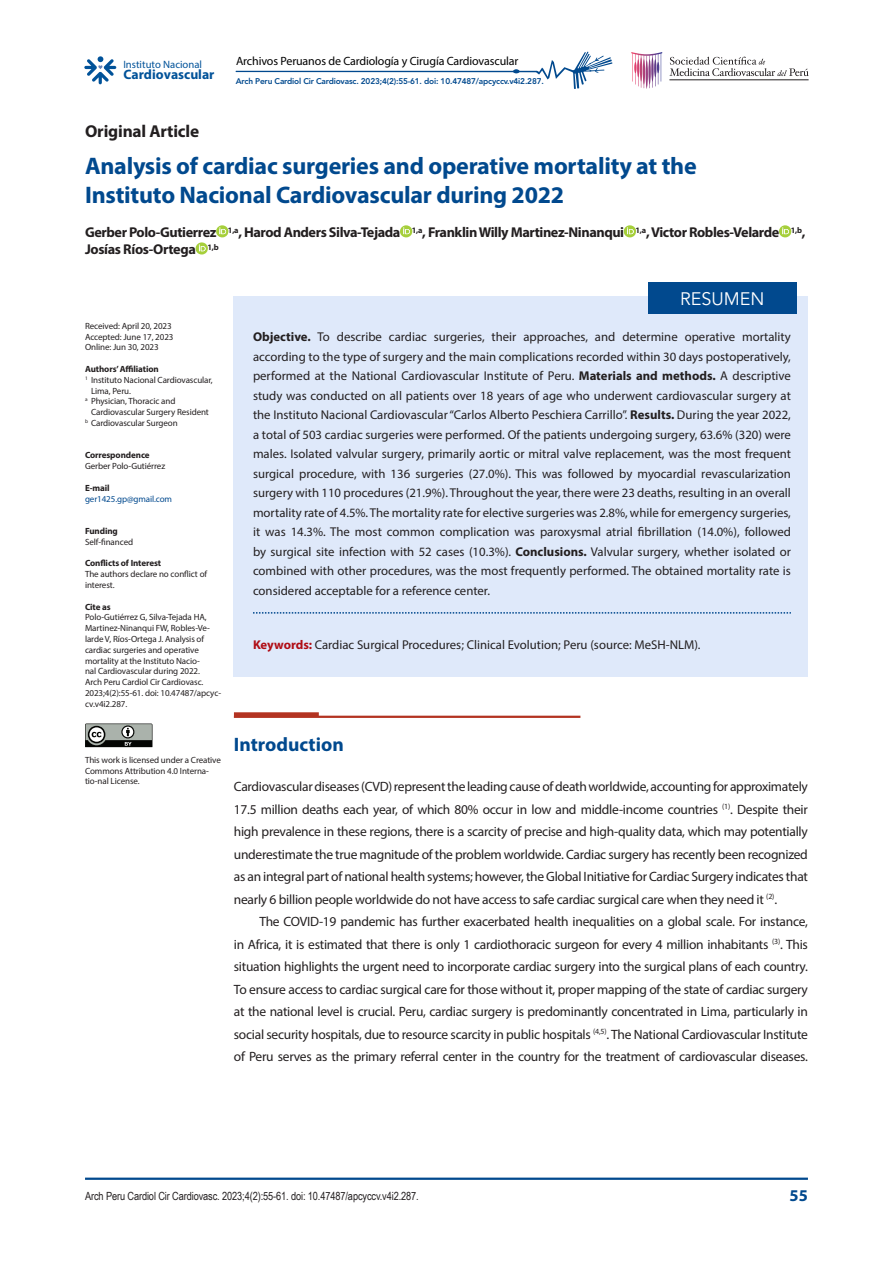
<style>
.page{position:relative;width:893px;height:1263px;background:#fff}
.page>*{position:absolute;margin:0;border:0;box-sizing:border-box;transform-origin:0 0}
.TITULO{font:700 24px "Myriad Pro";letter-spacing:-.01em;color:#01498e}
.SUBTITULO{font:700 19.5px "Myriad Pro";color:#01498e}
.t1{font:18px "Avenir LT Std";color:#fff}
.TITULO-2{font:700 17.25px "Myriad Pro";letter-spacing:-.01em;color:#231f20}
.t2{font:700 16.5px "Myriad Pro";color:#01498e}
.AUTOR{font:700 14.25px "Myriad Pro";letter-spacing:-.03em;color:#231f20}
.t3{font:700 13.65px "Myriad Pro";color:#005299}
.TEXTO_GENERAL{font:13.5px/22.5px "Myriad Pro";letter-spacing:-.02em;color:#231f20;text-align:justify}
._1_ER_PARRAFO_TEXTO{font:13.5px/22.5px "Myriad Pro";letter-spacing:-.02em;color:#231f20;text-align:justify}
.TEXTO_RESUMEN{font:12.75px/19.5px "Myriad Pro";color:#231f20;text-align:justify}
.t4{font:12px "Myriad Pro";letter-spacing:-.01em;color:#000}
.t5{font:11.25px "Arial Narrow";letter-spacing:-.01em;color:#231f20}
.t6{font:10.65px "Myriad Pro";color:#005299}
.TEXTO_RECIBIDO_Y_APR{font:9px/10.8px "Myriad Pro";letter-spacing:-.01em;color:#231f20}
.TEXTO_RECIBIDO_Y_APR-2{font:700 9px "Myriad Pro";letter-spacing:-.01em;color:#231f20}
.TEXTO_RECIBIDO_Y_APR-3{font:9px "Myriad Pro";letter-spacing:-.01em;color:#01498e}
.t7{font:800 8.25px "Avenir LT Std";letter-spacing:-.02em;color:#01498e}
.s1{font-weight:700}
.s2{font-weight:700;color:#b00d15}
</style>
<div class="page">
<hr style="left:85px;top:1177px;width:723px;height:3px;background:#01498e">
<svg style="left:235px;top:52px;width:377px;height:37px"></svg>
<svg style="left:669px;top:57px;width:140px;height:19px"></svg>
<hr style="left:669px;top:80px;width:140px;height:1px;background:#231f20">
<svg style="left:631px;top:52px;width:31px;height:37px"></svg>
<svg style="left:84px;top:56px;width:32px;height:28px"></svg>
<div style="left:234px;top:296px;width:574px;height:380px;background:#dfe9fa"></div>
<div style="left:648px;top:283px;width:148px;height:31px;background:#01498e"></div>
<svg style="left:253px;top:612px;width:538px;height:2px"></svg>
<svg style="left:85px;top:723px;width:68px;height:25px;background:#7c807c"></svg>
<svg style="left:216px;top:225px;width:13px;height:12px"></svg>
<svg style="left:400px;top:225px;width:12px;height:12px"></svg>
<svg style="left:623px;top:225px;width:13px;height:12px"></svg>
<svg style="left:779px;top:225px;width:12px;height:12px"></svg>
<svg style="left:195px;top:242px;width:13px;height:13px"></svg>
<svg style="left:234px;top:712px;width:346px;height:6px"></svg>
<p class="t6" style="left:123px;top:58px;width:80px">Instituto Nacional</p>
<p class="t3" style="left:123px;top:65px;width:93px">Cardiovascular</p>
<p class="t4" style="left:236px;top:54px;width:284px">Archivos Peruanos de Cardiología y Cirugía Cardiovascular</p>
<p class="t7" style="left:236px;top:76px;width:309px">Arch Peru Cardiol Cir Cardiovasc. 2023;4(2):55-61. doi: 10.47487/apcyccv.v4i2.287.</p>
<p class="TITULO-2" style="left:85px;top:120px;width:116px">Original Article</p>
<p class="TITULO" style="left:85px;top:151px;width:613px">Analysis of cardiac surgeries and operative mortality at the</p>
<p class="TITULO" style="left:85px;top:179px;width:481px">Instituto Nacional Cardiovascular during 2022</p>
<p class="AUTOR" style="left:85px;top:223px;width:722px">Gerber Polo-Gutierrez <sup>1,a</sup>, Harod Anders Silva-Tejada <sup>1,a</sup>, Franklin Willy Martinez-Ninanqui <sup>1,a</sup>, Victor Robles-Velarde <sup>1,b</sup>,</p>
<p class="AUTOR" style="left:85px;top:240px;width:135px">Josías Ríos-Ortega <sup>1,b</sup></p>
<p class="TEXTO_RECIBIDO_Y_APR" style="left:85px;top:320px;width:88px">Received: April 20, 2023</p>
<p class="TEXTO_RECIBIDO_Y_APR" style="left:85px;top:331px;width:90px">Accepted: June 17, 2023</p>
<p class="TEXTO_RECIBIDO_Y_APR" style="left:85px;top:342px;width:75px">Online: Jun 30, 2023</p>
<p class="TEXTO_RECIBIDO_Y_APR-2" style="left:85px;top:363px;width:75px">Authors’ Affiliation</p>
<p class="TEXTO_RECIBIDO_Y_APR" style="left:91px;top:374px;width:123px;text-indent:-6px"><sup>1</sup> Instituto Nacional Cardiovascular,<br>Lima, Peru.</p>
<p class="TEXTO_RECIBIDO_Y_APR" style="left:91px;top:396px;width:119px;text-indent:-6px"><sup>a</sup> Physician, Thoracic and<br>Cardiovascular Surgery Resident</p>
<p class="TEXTO_RECIBIDO_Y_APR" style="left:85px;top:417px;width:94px"><sup>b</sup> Cardiovascular Surgeon</p>
<p class="TEXTO_RECIBIDO_Y_APR-2" style="left:85px;top:449px;width:66px">Correspondence</p>
<p class="TEXTO_RECIBIDO_Y_APR" style="left:85px;top:461px;width:82px">Gerber Polo-Gutiérrez</p>
<p class="TEXTO_RECIBIDO_Y_APR-2" style="left:85px;top:482px;width:26px">E-mail</p>
<p class="TEXTO_RECIBIDO_Y_APR-3" style="left:85px;top:493px;width:89px">ger1425.gp@gmail.com</p>
<p class="TEXTO_RECIBIDO_Y_APR-2" style="left:85px;top:525px;width:34px">Funding</p>
<p class="TEXTO_RECIBIDO_Y_APR" style="left:85px;top:536px;width:50px">Self-financed</p>
<p class="TEXTO_RECIBIDO_Y_APR-2" style="left:85px;top:557px;width:78px">Conflicts of Interest</p>
<p class="TEXTO_RECIBIDO_Y_APR" style="left:85px;top:569px;width:124px">The authors declare no conflict of interest.</p>
<p class="TEXTO_RECIBIDO_Y_APR-2" style="left:85px;top:601px;width:27px">Cite as</p>
<p class="TEXTO_RECIBIDO_Y_APR" style="left:85px;top:612px;width:138px">Polo-Gutiérrez G, Silva-Tejada HA, Martinez-Ninanqui FW, Robles-Ve&shy;larde V, Ríos-Ortega J. Analysis of cardiac surgeries and operative mortality at the Instituto Nacio-<br>nal Cardiovascular during 2022.<br>Arch Peru Cardiol Cir Cardiovasc.<br>2023;4(2):55-61. doi: 10.47487/apcyc&shy;cv.v4i2.287.</p>
<p class="TEXTO_RECIBIDO_Y_APR" style="left:85px;top:754px;width:137px">This work is licensed under a Creative<br>Commons Attribution 4.0 Interna&shy;tio-nal License.</p>
<p class="t1" style="left:680px;top:289px;width:86px">RESUMEN</p>
<p class="TEXTO_RESUMEN" style="left:253px;top:327px;width:539px"><span class="s1">Objective.</span> To describe cardiac surgeries, their approaches, and determine operative mortality according to the type of surgery and the main complications recorded within 30 days postoperatively, performed at the National Cardiovascular Institute of Peru. <span class="s1">Materials and methods.</span> A descriptive study was conducted on all patients over 18 years of age who underwent cardiovascular surgery at the Instituto Nacional Cardiovascular “Carlos Alberto Peschiera Carrillo”. <span class="s1">Results.</span> During the year 2022, a total of 503 cardiac surgeries were performed. Of the patients undergoing surgery, 63.6% (320) were males. Isolated valvular surgery, primarily aortic or mitral valve replacement, was the most frequent surgical procedure, with 136 surgeries (27.0%). This was followed by myocardial revascularization surgery with 110 procedures (21.9%). Throughout the year, there were 23 deaths, resulting in an overall mortality rate of 4.5%. The mortality rate for elective surgeries was 2.8%, while for emergency surgeries, it was 14.3%. The most common complication was paroxysmal atrial fibrillation (14.0%), followed by surgical site infection with 52 cases (10.3%). <span class="s1">Conclusions.</span> Valvular surgery, whether isolated or combined with other procedures, was the most frequently performed. The obtained mortality rate is considered acceptable for a reference center.</p>
<p class="TEXTO_RESUMEN" style="left:253px;top:634px;width:449px"><span class="s2">Keywords:</span> Cardiac Surgical Procedures; Clinical Evolution; Peru (source: MeSH-NLM).</p>
<p class="SUBTITULO" style="left:234px;top:731px;width:111px">Introduction</p>
<p class="_1_ER_PARRAFO_TEXTO" style="left:234px;top:775px;width:576px">Cardiovascular diseases (CVD) represent the leading cause of death worldwide, accounting for approximately 17.5 million deaths each year, of which 80% occur in low and middle-income countries <sup>(1)</sup>. Despite their high prevalence in these regions, there is a scarcity of precise and high-quality data, which may potentially underestimate the true magnitude of the problem worldwide. Cardiac surgery has recently been recognized as an integral part of national health systems; however, the Global Initiative for Cardiac Surgery indicates that nearly 6 billion people worldwide do not have access to safe cardiac surgical care when they need it <sup>(2)</sup>.</p>
<p class="TEXTO_GENERAL" style="left:234px;top:910px;width:576px;text-indent:26px">The COVID-19 pandemic has further exacerbated health inequalities on a global scale. For instance, in Africa, it is estimated that there is only 1 cardiothoracic surgeon for every 4 million inhabitants <sup>(3)</sup>. This situation highlights the urgent need to incorporate cardiac surgery into the surgical plans of each country.<br>To ensure access to cardiac surgical care for those without it, proper mapping of the state of cardiac surgery at the national level is crucial. Peru, cardiac surgery is predominantly concentrated in Lima, particularly in social security hospitals, due to resource scarcity in public hospitals <sup>(4,5)</sup>. The National Cardiovascular Institute of Peru serves as the primary referral center in the country for the treatment of cardiovascular diseases.</p>
<p class="t5" style="left:85px;top:1188px;width:335px">Arch Peru Cardiol Cir Cardiovasc. 2023;4(2):55-61. doi: 10.47487/apcyccv.v4i2.287.</p>
<p class="t2" style="left:790px;top:1184px;width:20px">55</p>
</div>
